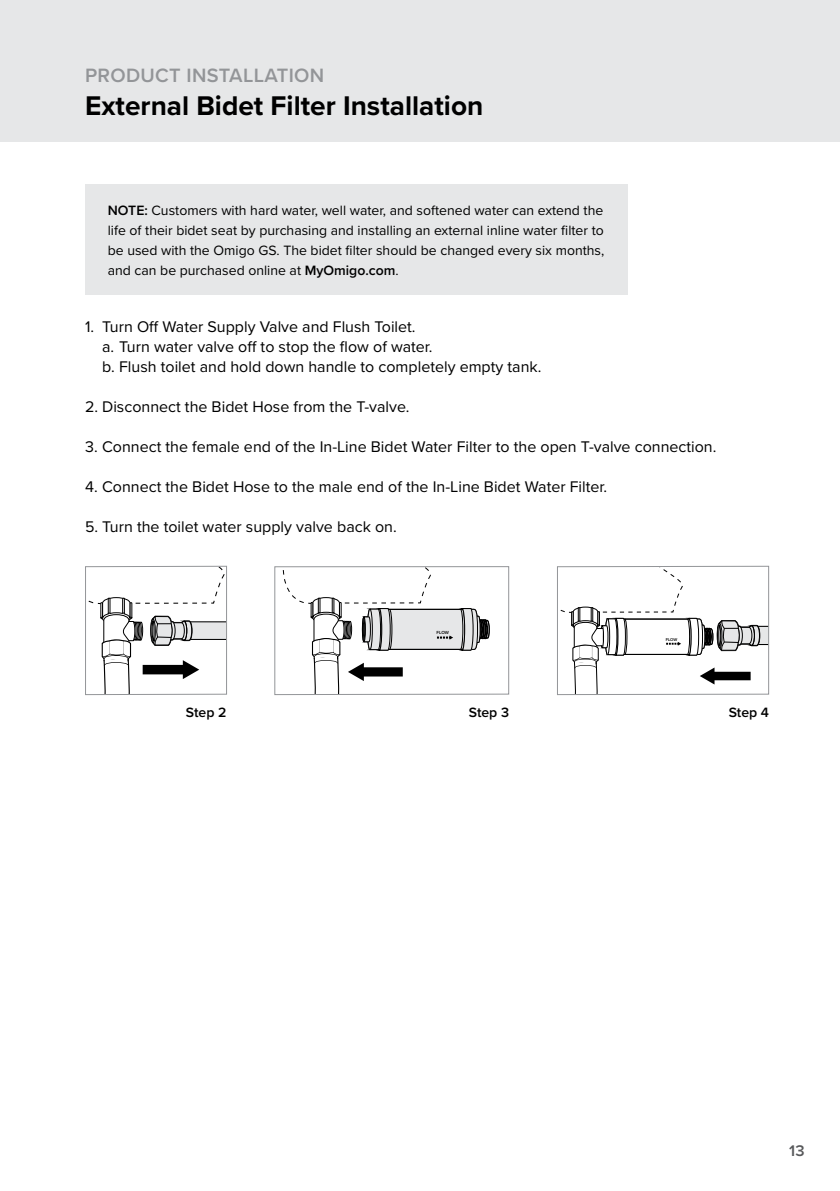
<style>
.page{position:relative;width:840px;height:1191px;background:#fff}
.page>*{position:absolute;margin:0;border:0;box-sizing:border-box;transform-origin:0 0}
.t1{font:700 28px "Proxima Nova";color:#000}
.t2{font:600 20px "Proxima Nova";letter-spacing:.015em;color:#939598}
.t3{font:16px/20px "Proxima Nova";color:#000}
.t4{font:600 16px "Proxima Nova";color:#58595b}
.t5{font:14px/20px "Proxima Nova";color:#000;text-align:justify}
.t6{font:600 14px "Proxima Nova";color:#000}
.t7{font:600 4.6px "Proxima Nova";color:#000}
.t8{font:600 4.2px "Proxima Nova";color:#000}
.s1{font-weight:600}
</style>
<div class="page">
<div style="left:0;top:0;width:839px;height:142px;background:#e6e7e8"></div>
<div style="left:85px;top:184px;width:542px;height:111px;background:#e6e7e8"></div>
<svg style="left:88px;top:568px;width:137px;height:125px"></svg>
<div style="left:85px;top:566px;width:142px;height:129px;border:1px solid #939598"></div>
<svg style="left:282px;top:568px;width:208px;height:125px"></svg>
<div style="left:274px;top:566px;width:235px;height:129px;border:1px solid #939598"></div>
<svg style="left:560px;top:569px;width:206px;height:124px"></svg>
<hr style="left:623px;top:618px;width:66px;height:1px;background:#000">
<hr style="left:623px;top:654px;width:66px;height:1px;background:#000">
<div style="left:556px;top:566px;width:212px;height:129px;border:1px solid #939598"></div>
<p class="t2" style="left:85px;top:60px;width:240px">PRODUCT INSTALLATION</p>
<h1 class="t1" style="left:85px;top:85px;width:399px">External Bidet Filter Installation</h1>
<p class="t5" style="left:108px;top:199px;width:497px"><span class="s1">NOTE:</span> Customers with hard water, well water, and softened water can extend the life of their bidet seat by purchasing and installing an external inline water filter to be used with the Omigo GS. The bidet filter should be changed every six months, and can be purchased online at <span class="s1">MyOmigo.com</span>.</p>
<p class="t3" style="left:102px;top:316px;width:440px;text-indent:-17px">1. Turn Off Water Supply Valve and Flush Toilet.<br>a. Turn water valve off to stop the flow of water.<br>b. Flush toilet and hold down handle to completely empty tank.</p>
<p class="t3" style="left:85px;top:396px;width:326px">2. Disconnect the Bidet Hose from the T-valve.</p>
<p class="t3" style="left:85px;top:436px;width:632px">3. Connect the female end of the In-Line Bidet Water Filter to the open T-valve connection.</p>
<p class="t3" style="left:85px;top:476px;width:523px">4. Connect the Bidet Hose to the male end of the In-Line Bidet Water Filter.</p>
<p class="t3" style="left:85px;top:516px;width:313px">5. Turn the toilet water supply valve back on.</p>
<p class="t6" style="left:186px;top:701px;width:42px">Step 2</p>
<p class="t7" style="left:436px;top:630px;width:14px">FLOW</p>
<p class="t6" style="left:468px;top:701px;width:42px">Step 3</p>
<p class="t8" style="left:665px;top:637px;width:13px">FLOW</p>
<p class="t6" style="left:728px;top:701px;width:42px">Step 4</p>
<p class="t4" style="left:788px;top:1139px;width:17px">13</p>
</div>
